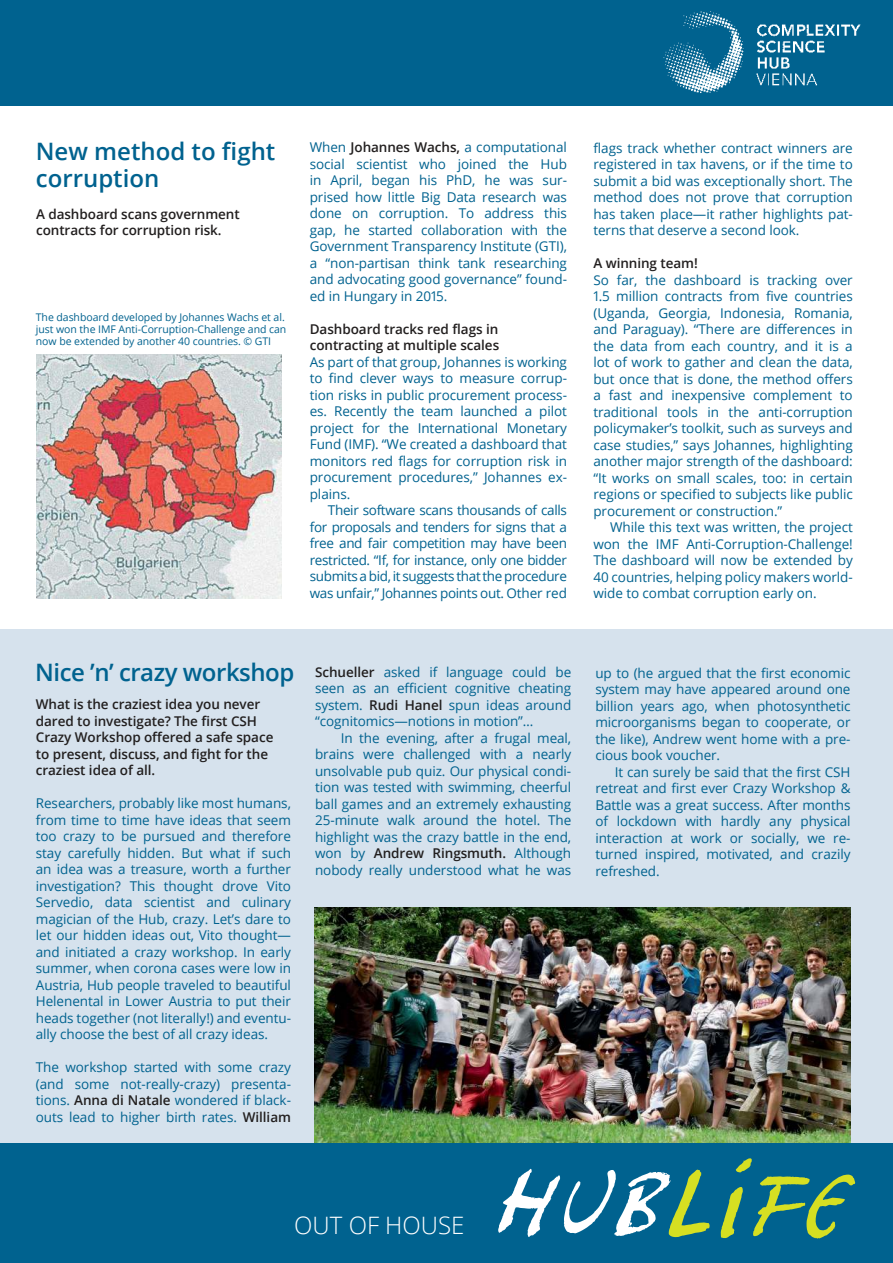
<style>
.page{position:relative;width:893px;height:1263px;background:#fff}
.page>*{position:absolute;margin:0;border:0;box-sizing:border-box;transform-origin:0 0}
.t1{font:600 24px/27px "Open Sans";color:#00628f}
.t2{font:600 24px "Open Sans";letter-spacing:-.02em;color:#00628f}
.t3{font:300 24px "Open Sans";color:#fff}
.t4{font:13.5px/16.5px "Open Sans";letter-spacing:-.005em;color:#00628f;text-align:justify}
.t5{font:600 13.5px/16.5px "Open Sans";letter-spacing:-.005em;color:#221f1f}
.t6{font:10.5px/12px "Open Sans";letter-spacing:-.005em;color:#00628f}
.s1{font-weight:600;color:#221f1f}
</style>
<div class="page">
<div style="left:0;top:629px;width:893px;height:634px;background:#d6e2ed"></div>
<div style="left:0;top:0;width:893px;height:105px;background:#00628f"></div>
<img style="left:645px;top:11px;width:234px;height:95px">
<div style="left:0;top:1143px;width:893px;height:119px;background:#00628f"></div>
<svg style="left:721px;top:1158px;width:134px;height:81px"></svg>
<svg style="left:498px;top:1168px;width:212px;height:69px"></svg>
<img style="left:36px;top:354px;width:246px;height:244px">
<img style="left:314px;top:907px;width:536px;height:236px">
<h1 class="t1" style="left:36px;top:137px;width:241px">New method to fight corruption</h1>
<p class="t5" style="left:36px;top:206px;width:205px">A dashboard scans government contracts for corruption risk.</p>
<p class="t6" style="left:36px;top:310px;width:252px">The dashboard developed by Johannes Wachs et al. just won the IMF Anti-Corruption-Challenge and can now be extended by another 40 countries. © GTI</p>
<p class="t4" style="left:310px;top:139px;width:259px">When <span class="s1">Johannes Wachs,</span> a computational social scientist who joined the Hub in April, began his PhD, he was sur&shy;prised how little Big Data research was done on corruption. To address this gap, he started collaboration with the Government Transparency Institute (GTI), a “non-partisan think tank researching and advocating good governance” found&shy;ed in Hungary in 2015.</p>
<p class="t5" style="left:310px;top:321px;width:191px">Dashboard tracks red flags in contracting at multiple scales</p>
<p class="t4" style="left:310px;top:353px;width:259px">As part of that group, Johannes is working to find clever ways to measure corrup&shy;tion risks in public procurement process&shy;es. Recently the team launched a pilot project for the International Monetary Fund (IMF). “We created a dashboard that monitors red flags for corruption risk in procurement procedures,” Johannes ex&shy;plains.</p>
<p class="t4" style="left:310px;top:502px;width:259px;text-indent:18px">Their software scans thousands of calls for proposals and tenders for signs that a free and fair competition may have been restricted. “If, for instance, only one bidder submits a bid, it suggests that the procedure was unfair,” Johannes points out. Other red</p>
<p class="t4" style="left:593px;top:139px;width:261px">flags track whether contract winners are registered in tax havens, or if the time to submit a bid was exceptionally short. The method does not prove that corruption has taken place—it rather highlights pat&shy;terns that deserve a second look.</p>
<p class="t5" style="left:593px;top:255px;width:106px">A winning team!</p>
<p class="t4" style="left:593px;top:271px;width:261px">So far, the dashboard is tracking over 1.5 million contracts from five countries (Uganda, Georgia, Indonesia, Romania, and Paraguay). “There are differences in the data from each country, and it is a lot of work to gather and clean the data, but once that is done, the method offers a fast and inexpensive complement to traditional tools in the anti-corruption policymaker’s toolkit, such as surveys and case studies,” says Johannes, highlighting another major strength of the dashboard: “It works on small scales, too: in certain regions or specified to subjects like public procurement or construction.”</p>
<p class="t4" style="left:593px;top:518px;width:261px;text-indent:17px">While this text was written, the project won the IMF Anti-Corruption-Challenge!<br>The dashboard will now be extended by 40 countries, helping policy makers world&shy;wide to combat corruption early on.</p>
<h1 class="t2" style="left:35px;top:655px;width:261px">Nice ’n’ crazy workshop</h1>
<p class="t5" style="left:36px;top:696px;width:239px">What is the craziest idea you never dared to investigate? The first CSH<br>Crazy Workshop offered a safe space to present, discuss, and fight for the craziest idea of all.</p>
<p class="t4" style="left:36px;top:795px;width:257px">Researchers, probably like most humans, from time to time have ideas that seem too crazy to be pursued and therefore stay carefully hidden. But what if such an idea was a treasure, worth a further investigation? This thought drove Vito Servedio, data scientist and culinary magician of the Hub, crazy. Let’s dare to let our hidden ideas out, Vito thought— and initiated a crazy workshop. In early summer, when corona cases were low in Austria, Hub people traveled to beautiful Helenental in Lower Austria to put their heads together (not literally!) and eventu&shy;ally choose the best of all crazy ideas.</p>
<p class="t4" style="left:36px;top:1059px;width:257px">The workshop started with some crazy (and some not-really-crazy) presenta&shy;tions. <span class="s1">Anna di Natale</span> wondered if black&shy;outs lead to higher birth rates. <span class="s1">William</span></p>
<p class="t4" style="left:315px;top:663px;width:258px"><span class="s1">Schueller</span> asked if language could be seen as an efficient cognitive cheating system. <span class="s1">Rudi Hanel</span> spun ideas around “cognitomics—notions in motion”…</p>
<p class="t4" style="left:315px;top:729px;width:258px;text-indent:26px">In the evening, after a frugal meal, brains were challenged with a nearly unsolvable pub quiz. Our physical condi&shy;tion was tested with swimming, cheerful ball games and an extremely exhausting 25-minute walk around the hotel. The highlight was the crazy battle in the end, won by <span class="s1">Andrew Ringsmuth.</span> Although nobody really understood what he was</p>
<p class="t4" style="left:595px;top:664px;width:257px">up to (he argued that the first economic system may have appeared around one billion years ago, when photosynthetic microorganisms began to cooperate, or the like), Andrew went home with a pre&shy;cious book voucher.</p>
<p class="t4" style="left:595px;top:763px;width:257px;text-indent:19px">It can surely be said that the first CSH retreat and first ever Crazy Workshop &amp; Battle was a great success. After months of lockdown with hardly any physical interaction at work or socially, we re&shy;turned inspired, motivated, and crazily refreshed.</p>
<h1 class="t3" style="left:294px;top:1212px;width:172px">OUT OF HOUSE</h1>
</div>
